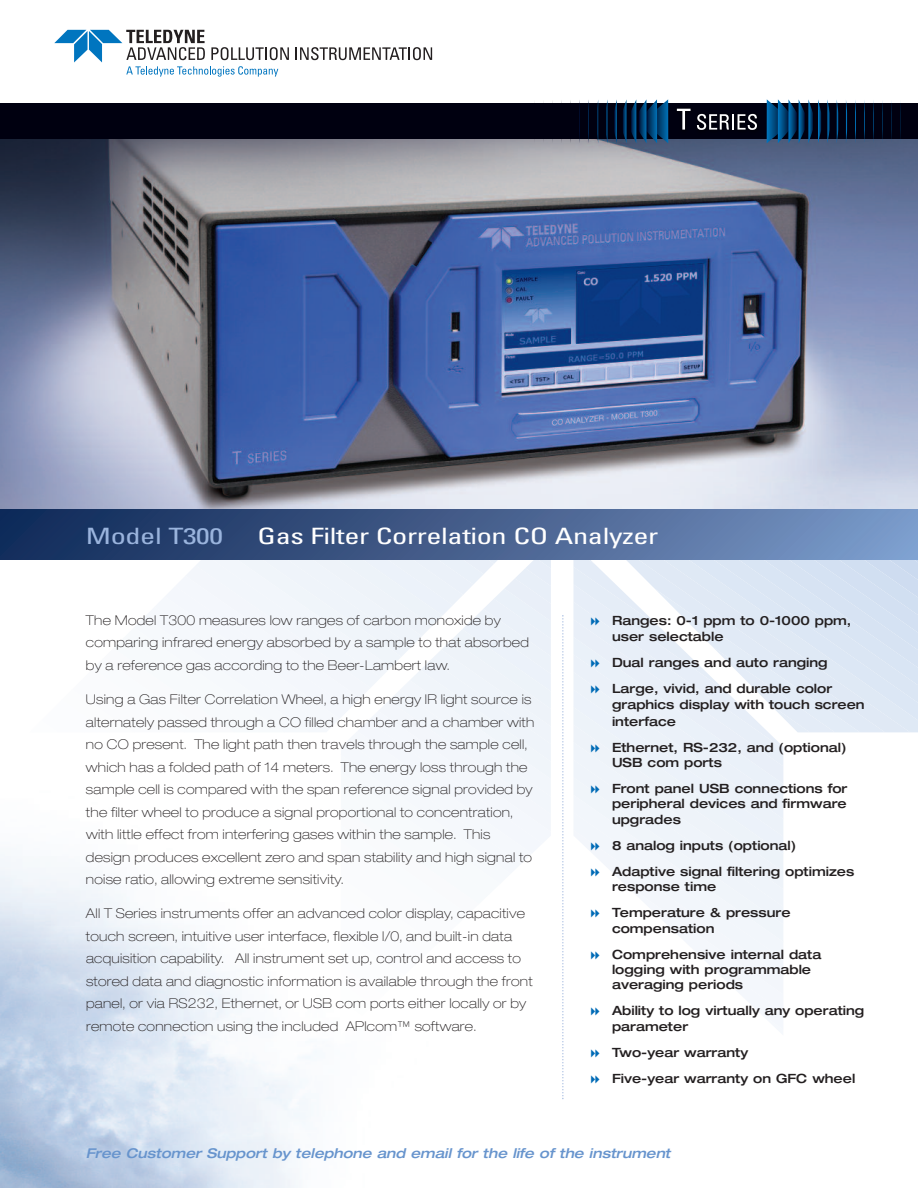
<style>
.page{position:relative;width:918px;height:1188px;background:#fff}
.page>*{position:absolute;margin:0;border:0;box-sizing:border-box;transform-origin:0 0}
.t1{font:condensed 22.5px "Univers LT";letter-spacing:-.015em;color:#fff;scale:1.35 1}
.t2{font:condensed 22.5px "Univers LT";letter-spacing:-.015em;color:#9ab4dd;scale:1.35 1}
.t3{font:100 expanded 13.5px/22.5px "Helvetica Neue LT Std";letter-spacing:.02em;color:#231f20}
.t4{font:italic 500 expanded 13.5px "Helvetica Neue LT Std";color:#6794cd}
.t5{font:500 expanded 12.75px/15.3px "Helvetica Neue LT Std";color:#231f20}
</style>
<div class="page">
<img style="left:0;top:139px;width:918px;height:370px">
<div style="left:0;top:103px;width:918px;height:36px;background:#000010"></div>
<img style="left:676px;top:108px;width:77px;height:18px">
<svg style="left:677px;top:109px;width:14px;height:21px"></svg>
<svg style="left:697px;top:114px;width:60px;height:16px"></svg>
<svg style="left:767px;top:99px;width:54px;height:44px"></svg>
<svg style="left:827px;top:100px;width:3px;height:43px"></svg>
<svg style="left:837px;top:102px;width:2px;height:41px"></svg>
<svg style="left:846px;top:100px;width:1px;height:43px"></svg>
<svg style="left:855px;top:100px;width:1px;height:43px"></svg>
<svg style="left:864px;top:100px;width:1px;height:43px"></svg>
<svg style="left:873px;top:101px;width:1px;height:42px"></svg>
<svg style="left:882px;top:101px;width:1px;height:42px"></svg>
<svg style="left:891px;top:102px;width:1px;height:41px"></svg>
<svg style="left:900px;top:102px;width:1px;height:41px"></svg>
<svg style="left:614px;top:99px;width:54px;height:44px"></svg>
<svg style="left:605px;top:100px;width:3px;height:43px"></svg>
<svg style="left:596px;top:101px;width:2px;height:42px"></svg>
<svg style="left:588px;top:100px;width:1px;height:43px"></svg>
<svg style="left:579px;top:100px;width:1px;height:43px"></svg>
<svg style="left:296px;top:47px;width:136px;height:13px"></svg>
<svg style="left:54px;top:30px;width:235px;height:47px"></svg>
<svg style="left:146px;top:559px;width:723px;height:174px"></svg>
<svg style="left:146px;top:566px;width:715px;height:167px"></svg>
<svg style="left:146px;top:578px;width:707px;height:155px;fill:#ebf1f9"></svg>
<svg style="left:146px;top:589px;width:698px;height:144px;fill:#ecf2f9"></svg>
<svg style="left:146px;top:601px;width:690px;height:132px;fill:#ecf2f9"></svg>
<svg style="left:146px;top:613px;width:682px;height:120px;fill:#edf3f9"></svg>
<svg style="left:146px;top:625px;width:674px;height:108px;fill:#edf3fa"></svg>
<svg style="left:146px;top:636px;width:665px;height:97px;fill:#eff4fa"></svg>
<svg style="left:146px;top:648px;width:657px;height:85px;fill:#eff4fa"></svg>
<svg style="left:146px;top:660px;width:649px;height:73px;fill:#f0f4fa"></svg>
<svg style="left:146px;top:672px;width:641px;height:357px;fill:#f2f6fb"></svg>
<svg style="left:146px;top:684px;width:632px;height:345px;fill:#f0f5fa"></svg>
<svg style="left:146px;top:695px;width:624px;height:334px;fill:#f2f6fb"></svg>
<svg style="left:146px;top:707px;width:616px;height:322px;fill:#f2f6fb"></svg>
<svg style="left:146px;top:719px;width:608px;height:310px;fill:#f2f6fb"></svg>
<svg style="left:146px;top:731px;width:599px;height:298px;fill:#f2f6fb"></svg>
<svg style="left:146px;top:742px;width:591px;height:287px;fill:#f3f6fb"></svg>
<svg style="left:146px;top:754px;width:583px;height:275px;fill:#f4f7fb"></svg>
<svg style="left:146px;top:766px;width:575px;height:263px;fill:#f4f7fc"></svg>
<svg style="left:29px;top:778px;width:683px;height:258px"></svg>
<div style="left:0;top:509px;width:918px;height:50px;background:linear-gradient(to right,#0f2755,#7b99c7)"></div>
<svg style="left:562px;top:615px;width:2px;height:484px"></svg>
<svg style="left:591px;top:618px;width:8px;height:8px"></svg>
<svg style="left:591px;top:659px;width:8px;height:8px"></svg>
<svg style="left:591px;top:685px;width:8px;height:8px"></svg>
<svg style="left:591px;top:744px;width:8px;height:8px"></svg>
<svg style="left:591px;top:786px;width:8px;height:7px"></svg>
<svg style="left:591px;top:842px;width:8px;height:8px"></svg>
<svg style="left:591px;top:868px;width:8px;height:8px"></svg>
<svg style="left:591px;top:910px;width:8px;height:8px"></svg>
<svg style="left:591px;top:951px;width:8px;height:8px"></svg>
<svg style="left:591px;top:1008px;width:8px;height:8px"></svg>
<h1 class="t2" style="left:86px;top:522px;width:103px">Model T300</h1>
<h1 class="t1" style="left:258px;top:522px;width:298px">Gas Filter Correlation CO Analyzer</h1>
<p class="t3" style="left:86px;top:610px;width:444px">The Model T300 measures low ranges of carbon monoxide by comparing infrared energy absorbed by a sample to that absorbed by a reference gas according to the Beer-Lambert law.</p>
<p class="t3" style="left:86px;top:689px;width:450px">Using a Gas Filter Correlation Wheel, a high energy IR light source is alternately passed through a CO filled chamber and a chamber with no CO present. The light path then travels through the sample cell, which has a folded path of 14 meters. The energy loss through the sample cell is compared with the span reference signal provided by the filter wheel to produce a signal proportional to concentration, with little effect from interfering gases within the sample. This design produces excellent zero and span stability and high signal to noise ratio, allowing extreme sensitivity.</p>
<p class="t3" style="left:86px;top:904px;width:448px">All T Series instruments offer an advanced color display, capacitive touch screen, intuitive user interface, flexible I/0, and built-in data acquisition capability. All instrument set up, control and access to stored data and diagnostic information is available through the front panel, or via RS232, Ethernet, or USB com ports either locally or by remote connection using the included APIcom™ software.</p>
<p class="t5" style="left:612px;top:614px;width:241px">Ranges: 0-1 ppm to 0-1000 ppm, user selectable</p>
<p class="t5" style="left:612px;top:650px;width:222px;line-height:26.1px">Dual ranges and auto ranging<br>Large, vivid, and durable color</p>
<p class="t5" style="left:612px;top:698px;width:254px;line-height:16.4px">graphics display with touch screen interface</p>
<p class="t5" style="left:612px;top:741px;width:236px">Ethernet, RS-232, and (optional)<br>USB com ports</p>
<p class="t5" style="left:612px;top:782px;width:237px;text-align:justify">Front panel USB connections for peripheral devices and firmware upgrades</p>
<p class="t5" style="left:612px;top:834px;width:244px;line-height:26.1px">8 analog inputs (optional)<br>Adaptive signal filtering optimizes</p>
<p class="t5" style="left:612px;top:875px;width:180px;line-height:26.1px">response time<br>Temperature &amp; pressure</p>
<p class="t5" style="left:612px;top:916px;width:211px;line-height:26.1px">compensation<br>Comprehensive internal data</p>
<p class="t5" style="left:612px;top:963px;width:201px">logging with programmable averaging periods</p>
<p class="t5" style="left:612px;top:1005px;width:254px">Ability to log virtually any operating parameter</p>
<p class="t5" style="left:612px;top:1041px;width:245px;line-height:26.1px">Two-year warranty<br>Five-year warranty on GFC wheel</p>
<p class="t4" style="left:86px;top:1148px;width:586px">Free Customer Support by telephone and email for the life of the instrument</p>
</div>
